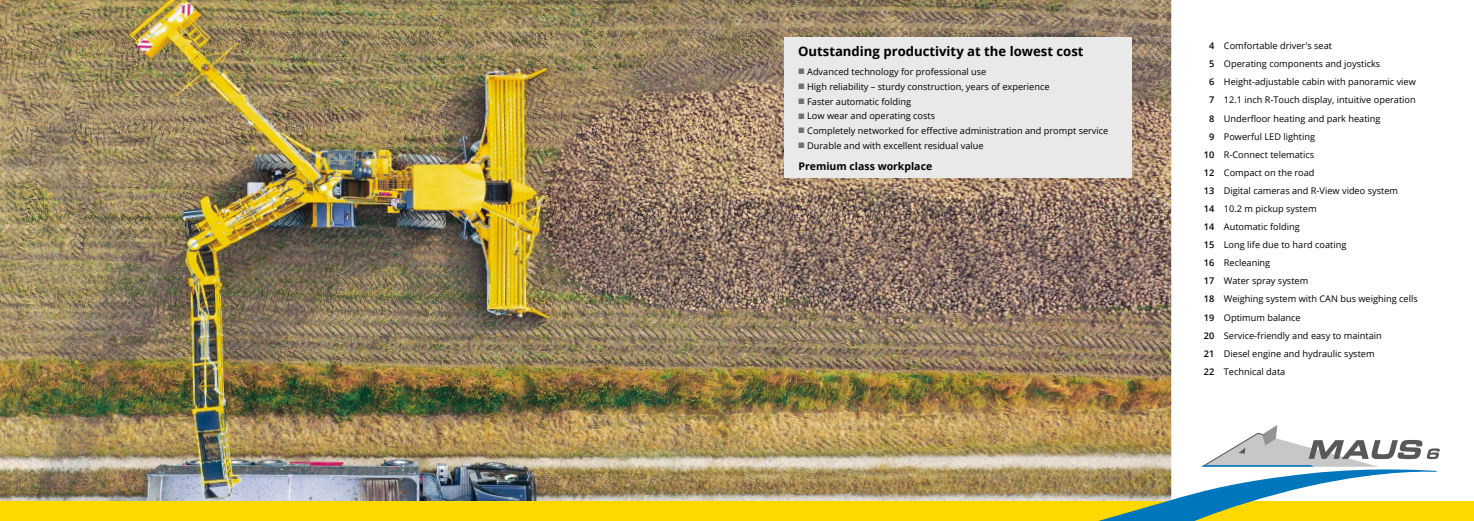
<style>
.page{position:relative;width:1474px;height:521px;background:#fff}
.page>*{position:absolute;margin:0;border:0;box-sizing:border-box;transform-origin:0 0}
.t1{font:700 13.12px "Open Sans";color:#000}
.t2{font:700 10.5px "Open Sans";color:#000}
.t3{font:9.19px "Open Sans";color:#000}
.s1{color:#707172}
.s2{font-weight:600}
</style>
<div class="page">
<img style="left:0;top:0;width:1171px;height:501px">
<div style="left:784px;top:37px;width:347px;height:141px;background:#e9e9ea"></div>
<div style="left:0;top:501px;width:1473px;height:20px;background:#ffd800"></div>
<svg style="left:736px;top:466px;width:700px;height:55px"></svg>
<svg style="left:1201px;top:425px;width:238px;height:42px"></svg>
<h1 class="t1" style="left:798px;top:42px;width:287px">Outstanding productivity at the lowest cost</h1>
<p class="t3" style="left:798px;top:65px;width:189px"><span class="s1">■</span> Advanced technology for professional use</p>
<p class="t3" style="left:798px;top:80px;width:252px"><span class="s1">■</span> High reliability – sturdy construction, years of experience</p>
<p class="t3" style="left:798px;top:95px;width:114px"><span class="s1">■</span> Faster automatic folding</p>
<p class="t3" style="left:798px;top:110px;width:138px"><span class="s1">■</span> Low wear and operating costs</p>
<p class="t3" style="left:798px;top:125px;width:311px"><span class="s1">■</span> Completely networked for effective administration and prompt service</p>
<p class="t3" style="left:798px;top:140px;width:186px"><span class="s1">■</span> Durable and with excellent residual value</p>
<p class="t2" style="left:798px;top:159px;width:135px">Premium class workplace</p>
<p class="t3" style="left:1208px;top:40px;width:124px"><span class="s2">4</span> Comfortable driver's seat</p>
<p class="t3" style="left:1208px;top:58px;width:173px"><span class="s2">5</span> Operating components and joysticks</p>
<p class="t3" style="left:1208px;top:76px;width:208px"><span class="s2">6</span> Height-adjustable cabin with panoramic view</p>
<p class="t3" style="left:1208px;top:94px;width:208px"><span class="s2">7</span> 12.1 inch R-Touch display, intuitive operation</p>
<p class="t3" style="left:1208px;top:112px;width:173px"><span class="s2">8</span> Underfloor heating and park heating</p>
<p class="t3" style="left:1208px;top:130px;width:107px"><span class="s2">9</span> Powerful LED lighting</p>
<p class="t3" style="left:1203px;top:148px;width:112px"><span class="s2">10</span> R-Connect telematics</p>
<p class="t3" style="left:1203px;top:166px;width:112px"><span class="s2">12</span> Compact on the road</p>
<p class="t3" style="left:1203px;top:184px;width:196px"><span class="s2">13</span> Digital cameras and R-View video system</p>
<p class="t3" style="left:1203px;top:202px;width:114px"><span class="s2">14</span> 10.2 m pickup system</p>
<p class="t3" style="left:1203px;top:220px;width:97px"><span class="s2">14</span> Automatic folding</p>
<p class="t3" style="left:1203px;top:238px;width:144px"><span class="s2">15</span> Long life due to hard coating</p>
<p class="t3" style="left:1203px;top:257px;width:68px"><span class="s2">16</span> Recleaning</p>
<p class="t3" style="left:1203px;top:275px;width:106px"><span class="s2">17</span> Water spray system</p>
<p class="t3" style="left:1203px;top:293px;width:215px"><span class="s2">18</span> Weighing system with CAN bus weighing cells</p>
<p class="t3" style="left:1203px;top:311px;width:98px"><span class="s2">19</span> Optimum balance</p>
<p class="t3" style="left:1203px;top:329px;width:179px"><span class="s2">20</span> Service-friendly and easy to maintain</p>
<p class="t3" style="left:1203px;top:347px;width:172px"><span class="s2">21</span> Diesel engine and hydraulic system</p>
<p class="t3" style="left:1203px;top:365px;width:83px"><span class="s2">22</span> Technical data</p>
</div>
